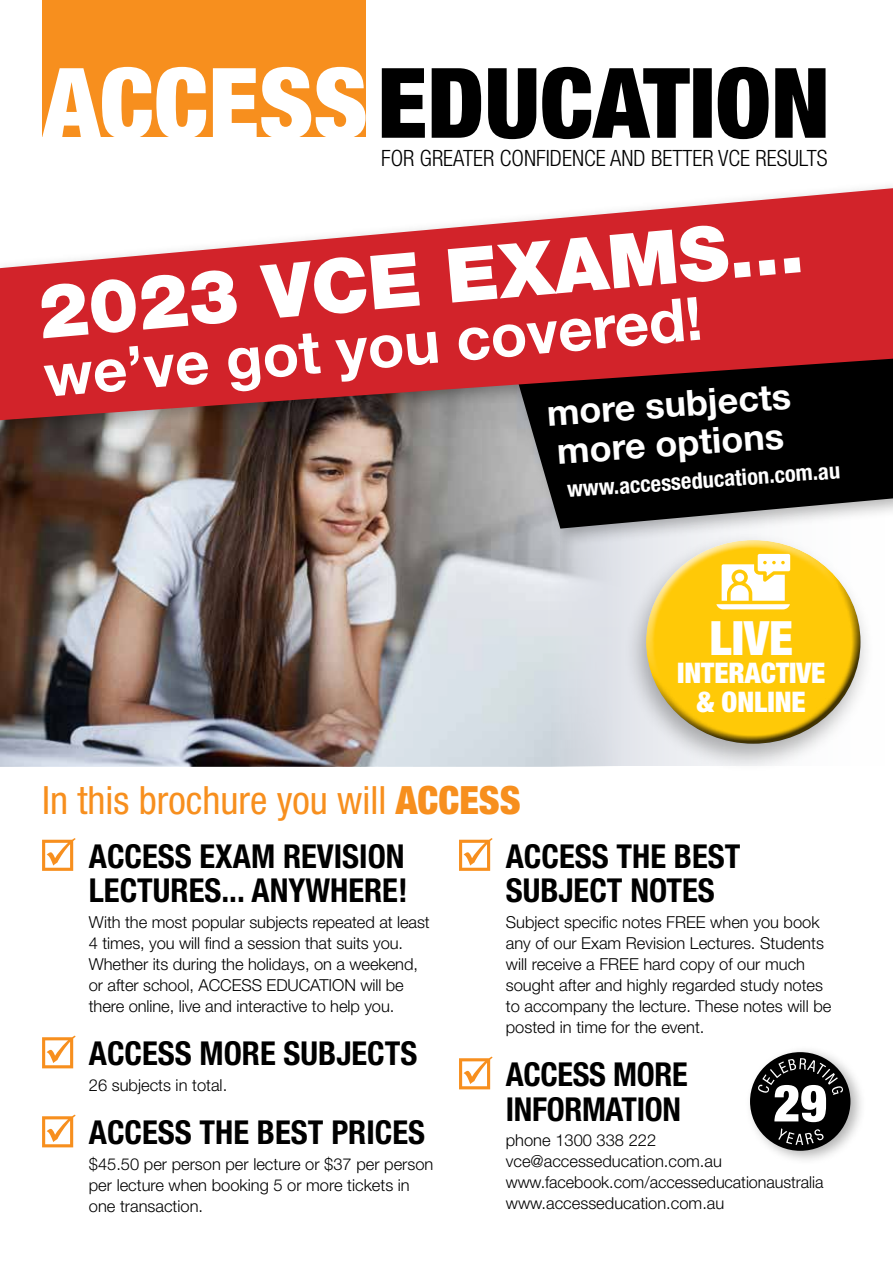
<style>
.page{position:relative;width:893px;height:1263px;background:#fff}
.page>*{position:absolute;margin:0;border:0;box-sizing:border-box;transform-origin:0 0}
.t1{font:900 75px "Helvetica Neue";color:#fff}
.t2{font:700 60px "Helvetica Neue";color:#fff}
.t3{font:900 condensed 51.6px "Helvetica Neue";color:#fff}
.t4{font:900 condensed 47.4px "Helvetica Neue";color:#fff}
.t5{font:condensed 39px "Helvetica Neue";color:#f78f1e}
.t6{font:700 36px/39px "Helvetica Neue";color:#fff}
.t7{font:700 condensed 33px/34.5px "Helvetica Neue";color:#000}
.t8{font:900 condensed 28.35px/28.3px "Helvetica Neue";color:#fff;text-align:center}
.t9{font:300 condensed 22.5px "Helvetica Neue";color:#000}
.t10{font:700 condensed 22.5px "Helvetica Neue";color:#fff}
.t11{font:300 16.5px/21px "Helvetica Neue";color:#000}
.s1{font-weight:900}
</style>
<div class="page">
<img style="left:0;top:439px;width:624px;height:327px">
<div style="left:511px;top:318px;width:382px;height:229px;background:#000;opacity:.3"></div>
<svg style="left:517px;top:439px;width:376px;height:90px;background:#313131"></svg>
<div style="left:0;top:179px;width:893px;height:260px;background:#000;opacity:.3"></div>
<svg style="left:0;top:188px;width:893px;height:232px;fill:#d2232a"></svg>
<div style="left:42px;top:0;width:323px;height:137px;background:#f78f1e"></div>
<svg style="left:42px;top:67px;width:323px;height:70px"></svg>
<svg style="left:382px;top:67px;width:443px;height:72px"></svg>
<div style="left:624px;top:532px;width:251px;height:240px;background:#000;opacity:.3"></div>
<div style="left:645px;top:538px;width:208px;height:154px;background:#fff;opacity:.75"></div>
<div style="left:649px;top:574px;width:214px;height:171px;background:#000;opacity:.75"></div>
<svg style="left:716px;top:554px;width:74px;height:55px"></svg>
<svg style="left:42px;top:838px;width:34px;height:33px"></svg>
<svg style="left:42px;top:1035px;width:34px;height:33px"></svg>
<svg style="left:42px;top:1114px;width:34px;height:33px"></svg>
<svg style="left:459px;top:838px;width:34px;height:33px"></svg>
<svg style="left:459px;top:1056px;width:34px;height:33px"></svg>
<div style="left:744px;top:1045px;width:123px;height:121px;background:#000;opacity:.3"></div>
<div style="left:750px;top:1052px;width:100px;height:99px;background:#000;border-radius:50%"></div>
<svg style="left:757px;top:1058px;width:87px;height:37px"></svg>
<svg style="left:778px;top:1128px;width:46px;height:17px"></svg>
<h3 class="t9" style="left:381px;top:145px;width:448px">FOR GREATER CONFIDENCE AND BETTER VCE RESULTS</h3>
<h1 class="t1" style="left:35px;top:267px;width:769px;rotate:-5deg">2023 VCE EXAMS...</h1>
<h2 class="t2" style="left:41px;top:339px;width:662px;rotate:-5deg">we’ve got you covered!</h2>
<h3 class="t6" style="left:545px;top:393px;width:246px;rotate:-4deg">more subjects more options</h3>
<h3 class="t10" style="left:566px;top:476px;width:275px;rotate:-4deg">www.accesseducation.com.au</h3>
<h3 class="t5" style="left:42px;top:778px;width:480px">In this brochure you will <span class="s1">ACCESS</span></h3>
<h3 class="t4" style="left:710px;top:609px;width:85px">LIVE</h3>
<h3 class="t8" style="left:677px;top:658px;width:150px">INTERACTIVE &amp; ONLINE</h3>
<h3 class="t7" style="left:89px;top:838px;width:320px">ACCESS EXAM REVISION<br>LECTURES... ANYWHERE!</h3>
<p class="t11" style="left:89px;top:911px;width:342px">With the most popular subjects repeated at least 4 times, you will find a session that suits you.<br>Whether its during the holidays, on a weekend, or after school, ACCESS EDUCATION will be there online, live and interactive to help you.</p>
<h3 class="t7" style="left:89px;top:1036px;width:330px">ACCESS MORE SUBJECTS</h3>
<p class="t11" style="left:89px;top:1074px;width:140px">26 subjects in total.</p>
<h3 class="t7" style="left:89px;top:1115px;width:338px">ACCESS THE BEST PRICES</h3>
<p class="t11" style="left:89px;top:1153px;width:346px">$45.50 per person per lecture or $37 per person per lecture when booking 5 or more tickets in one transaction.</p>
<h3 class="t7" style="left:506px;top:838px;width:236px">ACCESS THE BEST<br>SUBJECT NOTES</h3>
<p class="t11" style="left:506px;top:911px;width:327px">Subject specific notes FREE when you book any of our Exam Revision Lectures. Students will receive a FREE hard copy of our much sought after and highly regarded study notes to accompany the lecture. These notes will be posted in time for the event.</p>
<h3 class="t7" style="left:506px;top:1057px;width:183px">ACCESS MORE<br>INFORMATION</h3>
<p class="t11" style="left:506px;top:1130px;width:319px">phone 1300 338 222 vce@accesseducation.com.au www.facebook.com/accesseducationaustralia www.accesseducation.com.au</p>
<h3 class="t3" style="left:773px;top:1071px;width:55px">29</h3>
</div>
